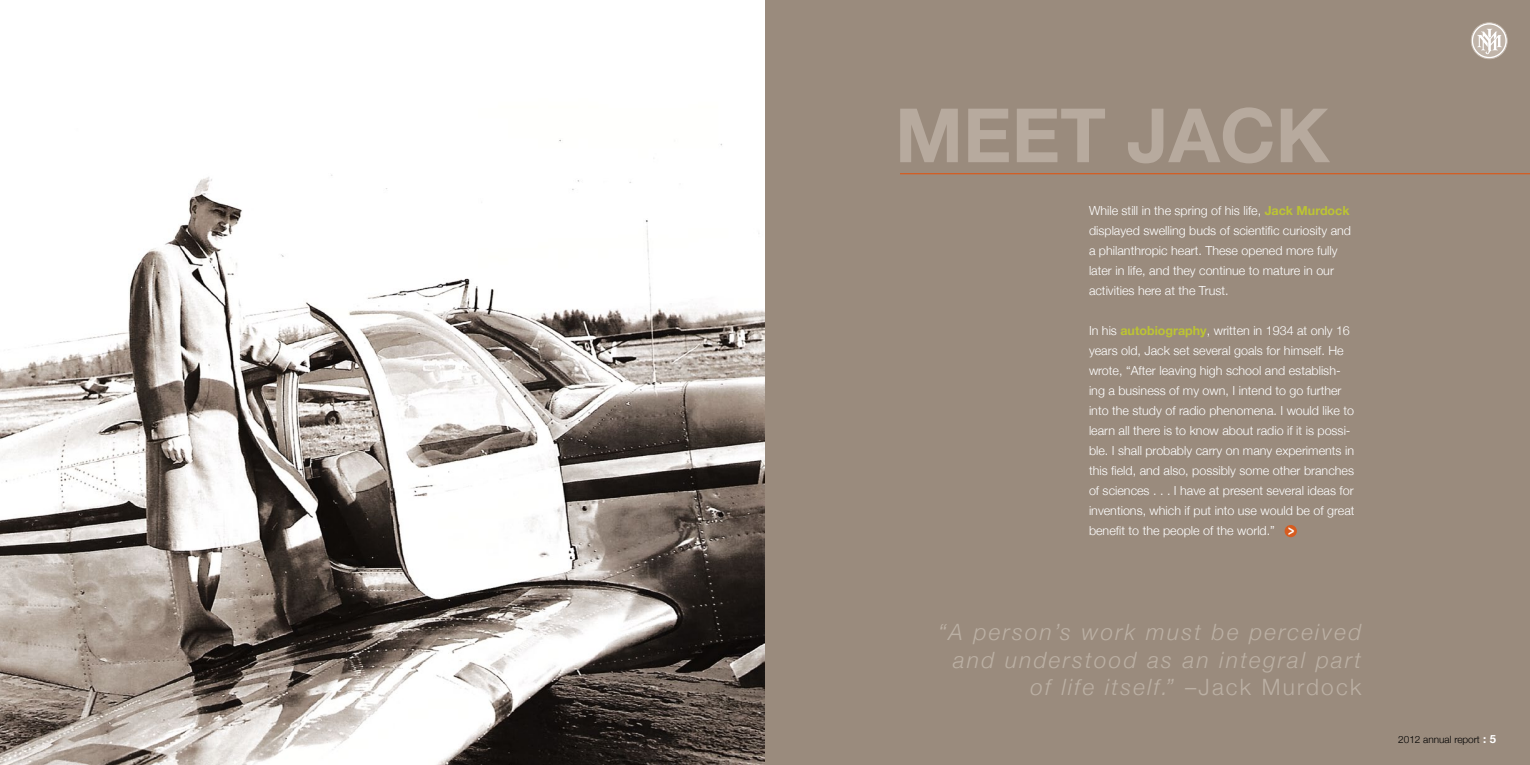
<style>
.page{position:relative;width:1530px;height:765px;background:#fff}
.page>*{position:absolute;margin:0;border:0;box-sizing:border-box;transform-origin:0 0}
.t1{font:700 75px "Helvetica Neue";color:#b7aa9e}
.t2{font:italic 300 22.5px/27.5px "Helvetica Neue";letter-spacing:.1em;color:#bbb0a4;text-align:right}
.t3{font:300 12.5px/20px "Helvetica Neue";color:#fff}
.t4{font:300 10px "Helvetica Neue";color:#000}
.s1{font-weight:700;color:#bcc432}
.s2{font-weight:700;font-size:15px}
.s3{font-style:normal}
.s4{font-weight:700;font-size:11.25px;color:#fff}
</style>
<div class="page">
<div style="left:765px;top:0;width:765px;height:765px;background:#9a8b7d"></div>
<svg style="left:1471px;top:23px;width:36px;height:36px"></svg>
<div style="left:1471px;top:22px;width:37px;height:37px;border:1px solid #c1b5aa;border-radius:50%"></div>
<div style="left:1473px;top:25px;width:32px;height:32px;background:#c1b5aa;border-radius:50%"></div>
<svg style="left:1477px;top:29px;width:25px;height:25px"></svg>
<img style="left:0;top:139px;width:765px;height:626px">
<hr style="left:900px;top:173px;width:630px;height:1px;background:#d65c20">
<div style="left:1285px;top:525px;width:12px;height:12px;background:#d65c20;border-radius:50%"></div>
<h1 class="t1" style="left:895px;top:89px;width:436px">MEET JACK</h1>
<p class="t3" style="left:1089px;top:200px;width:264px">While still in the spring of his life, <span class="s1">Jack Murdock </span>displayed swelling buds of scientific curiosity and a philanthropic heart. These opened more fully later in life, and they continue to mature in our activities here at the Trust.</p>
<p class="t3" style="left:1089px;top:320px;width:267px">In his <span class="s1">autobiography</span>, written in 1934 at only 16 years old, Jack set several goals for himself. He wrote, “After leaving high school and establish&shy;ing a business of my own, I intend to go further into the study of radio phenomena. I would like to learn all there is to know about radio if it is possi&shy;ble. I shall probably carry on many experiments in this field, and also, possibly some other branches of sciences . . . I have at present several ideas for inventions, which if put into use would be of great benefit to the people of the world.” <span class="s2">&gt;</span></p>
<h2 class="t2" style="left:938px;top:618px;width:425px">“A person’s work must be perceived and understood as an integral part of life itself.” <span class="s3">–Jack Murdock</span></h2>
<p class="t4" style="left:1398px;top:733px;width:100px">2012 annual report <span class="s4">: 5</span></p>
</div>
